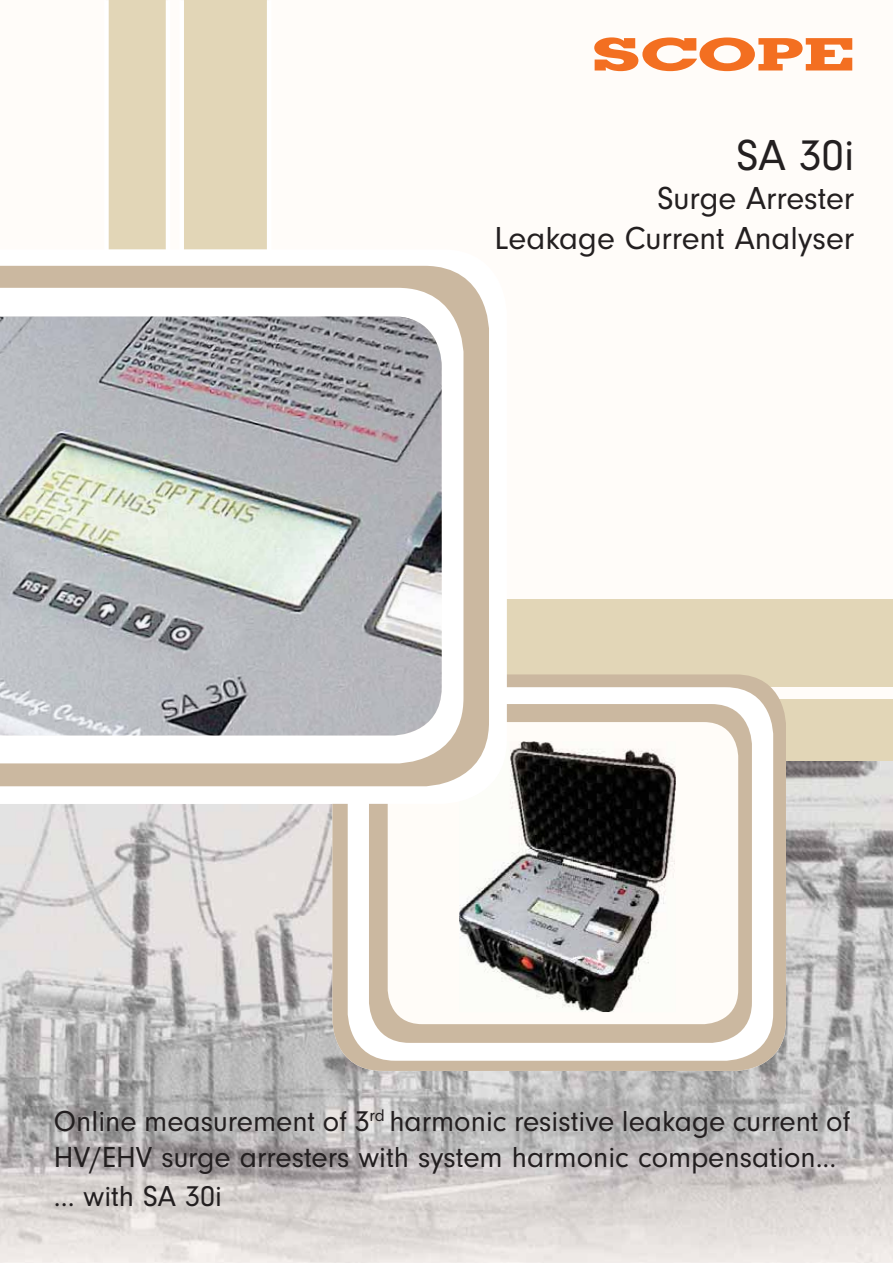
<style>
.page{position:relative;width:893px;height:1263px;background:#fff}
.page>*{position:absolute;margin:0;border:0;box-sizing:border-box;transform-origin:0 0}
.t1{font:700 45px "Geometric Slab 703 BT Xtra";color:#f36f21;scale:1.6 1}
.t2{font:45px "Neuzeit Gro";color:#231f20}
.t3{font:33px/39.6px "Neuzeit Gro";color:#231f20;text-align:right}
.t4{font:30px/36px "Neuzeit Gro";color:#231f20}
</style>
<div class="page">
<img style="left:0;top:760px;width:893px;height:503px">
<div style="left:0;top:0;width:893px;height:742px;background:#fffcf9"></div>
<div style="left:395px;top:699px;width:498px;height:61px;background:#e2d6b7"></div>
<div style="left:400px;top:599px;width:493px;height:88px;background:#e2d6b7"></div>
<div style="left:108px;top:0;width:58px;height:249px;background:#e2d6b7"></div>
<div style="left:184px;top:0;width:83px;height:249px;background:#e2d6b7"></div>
<div style="left:332px;top:674px;width:454px;height:397px;background:#cbb8a0;border-radius:50px"></div>
<div style="left:348px;top:687px;width:425px;height:374px;background:#fff;border-radius:48px"></div>
<div style="left:369px;top:704px;width:383px;height:339px;background:#cbb8a0;border-radius:41px"></div>
<div style="left:388px;top:722px;width:350px;height:302px;background:#fffcf8;border-radius:35px"></div>
<img style="left:459px;top:741px;width:217px;height:271px">
<svg style="left:0;top:249px;width:507px;height:555px"></svg>
<svg style="left:0;top:266px;width:489px;height:520px;background:#cebca6"></svg>
<svg style="left:0;top:288px;width:463px;height:475px"></svg>
<img style="left:0;top:316px;width:405px;height:1px">
<img style="left:0;top:317px;width:442px;height:419px">
<h1 class="t1" style="left:591px;top:39px;width:167px">SCOPE</h1>
<h1 class="t2" style="left:736px;top:140px;width:119px">SA 30i</h1>
<p class="t3" style="left:494px;top:182px;width:361px">Surge Arrester<br>Leakage Current Analyser</p>
<p class="t4" style="left:54px;top:1106px;width:798px">Online measurement of 3<sup>rd</sup> harmonic resistive leakage current of<br>HV/EHV surge arresters with system harmonic compensation...</p>
<p class="t4" style="left:54px;top:1182px;width:169px">... with SA 30i</p>
</div>
